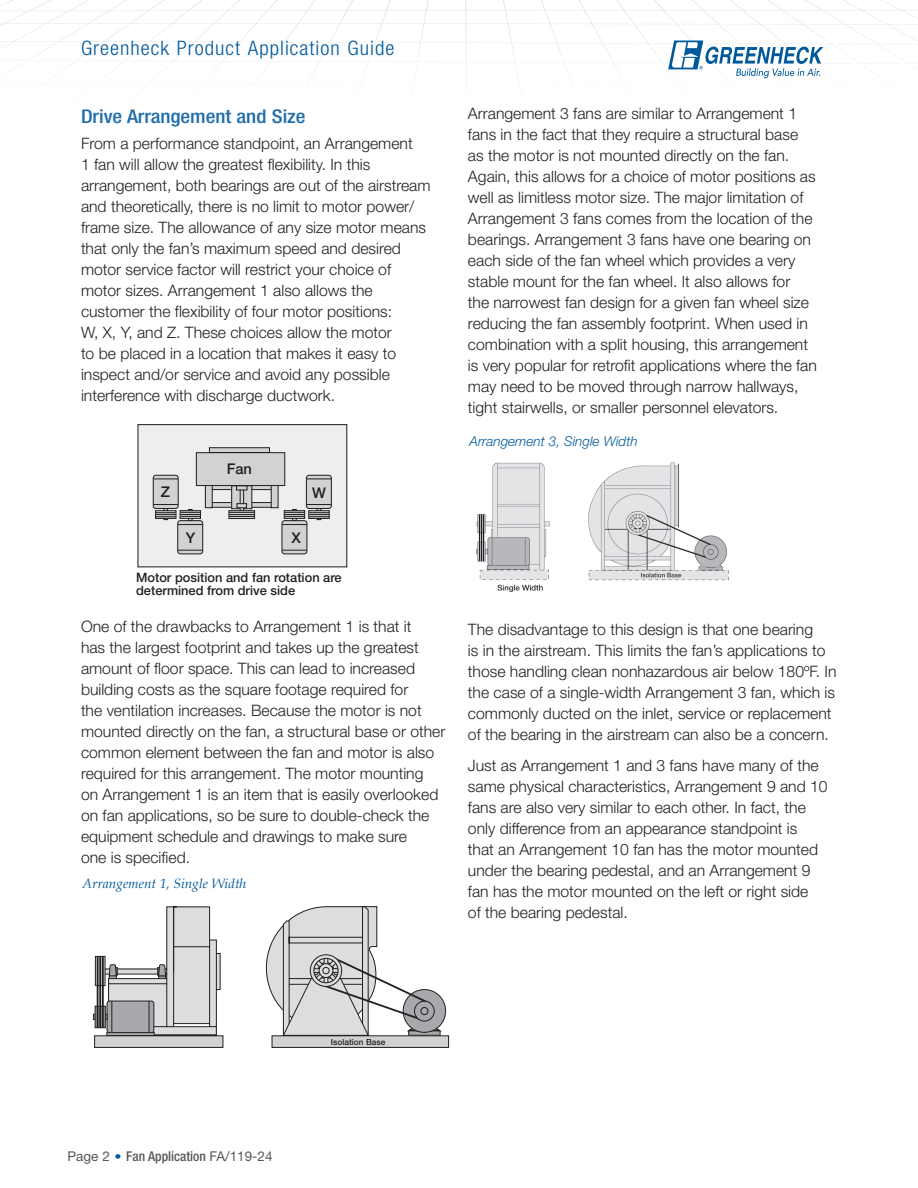
<style>
.page{position:relative;width:918px;height:1188px;background:#fff}
.page>*{position:absolute;margin:0;border:0;box-sizing:border-box;transform-origin:0 0}
.t1{font:300 condensed 19.95px "Helvetica Neue LT Std";letter-spacing:.05em;color:#00599b;scale:1.05 1}
.t2{font:500 condensed 18.9px "Helvetica Neue LT Std";letter-spacing:-.005em;color:#216eaa;scale:1.11 1}
.t3{font:300 15.75px/21px "Helvetica Neue LT Std";color:#231f20}
.t4{font:500 14.7px "Helvetica Neue LT Std";color:#231f20}
.t5{font:13.5px "Helvetica Neue LT Std";color:#57585a}
.t6{font:italic 13.5px "Book Antiqua";color:#00599b}
.t7{font:italic 300 13.5px "Helvetica Neue LT Std";color:#00599b}
.t8{font:500 12.9px/12.9px "Helvetica Neue LT Std";color:#231f20}
.t9{font:500 8.4px "Helvetica Neue LT Std";color:#231f20}
.s1{font-weight:300;font-size:12.9px;color:#00599b}
.s2{font-weight:500;font-stretch:condensed}
</style>
<div class="page">
<svg style="left:0;top:0;width:918px;height:79px"></svg>
<div style="left:138px;top:425px;width:209px;height:142px;background:#eeeeef"></div>
<div style="left:137px;top:424px;width:210px;height:143px;border:1px solid #231f20"></div>
<div style="left:207px;top:485px;width:70px;height:5px;background:#d1d2d4"></div>
<div style="left:207px;top:485px;width:70px;height:5px;border:1px solid #231f20"></div>
<hr style="left:207px;top:503px;width:69px;height:4px;background:#d1d2d4">
<div style="left:207px;top:502px;width:70px;height:6px;border:1px solid #231f20"></div>
<div style="left:209px;top:448px;width:60px;height:5px;background:#d1d2d4"></div>
<div style="left:209px;top:447px;width:61px;height:6px;border:1px solid #231f20"></div>
<div style="left:271px;top:485px;width:7px;height:23px;background:#d1d2d4"></div>
<div style="left:271px;top:484px;width:8px;height:24px;border:1px solid #231f20"></div>
<div style="left:205px;top:485px;width:7px;height:23px;background:#d1d2d4"></div>
<div style="left:205px;top:484px;width:8px;height:24px;border:1px solid #231f20"></div>
<svg style="left:233px;top:488px;width:17px;height:19px"></svg>
<div style="left:231px;top:485px;width:21px;height:24px;border:1px solid #231f20"></div>
<div style="left:282px;top:521px;width:25px;height:33px;background:#d1d2d4;border-radius:3px"></div>
<div style="left:281px;top:520px;width:26px;height:34px;border:1px solid #231f20;border-radius:3px"></div>
<svg style="left:282px;top:550px;width:25px;height:1px"></svg>
<div style="left:306px;top:475px;width:25px;height:33px;background:#d1d2d4;border-radius:3px"></div>
<div style="left:306px;top:475px;width:26px;height:34px;border:1px solid #231f20;border-radius:3px"></div>
<svg style="left:307px;top:479px;width:24px;height:1px"></svg>
<svg style="left:282px;top:504px;width:49px;height:21px"></svg>
<div style="left:178px;top:521px;width:25px;height:33px;background:#d1d2d4;border-radius:3px"></div>
<div style="left:177px;top:520px;width:26px;height:34px;border:1px solid #231f20;border-radius:3px"></div>
<svg style="left:178px;top:550px;width:25px;height:1px"></svg>
<svg style="left:178px;top:524px;width:25px;height:1px"></svg>
<div style="left:188px;top:509px;width:4px;height:12px;border:1px solid #231f20"></div>
<div style="left:180px;top:510px;width:21px;height:9px;border:1px solid #231f20"></div>
<div style="left:153px;top:475px;width:25px;height:33px;background:#d1d2d4;border-radius:3px"></div>
<div style="left:153px;top:475px;width:26px;height:34px;border:1px solid #231f20;border-radius:3px"></div>
<svg style="left:153px;top:479px;width:25px;height:1px"></svg>
<svg style="left:153px;top:504px;width:25px;height:1px"></svg>
<div style="left:164px;top:508px;width:4px;height:12px;border:1px solid #231f20"></div>
<div style="left:155px;top:510px;width:21px;height:9px;border:1px solid #231f20"></div>
<svg style="left:156px;top:512px;width:44px;height:5px"></svg>
<div style="left:240px;top:485px;width:4px;height:34px;border:1px solid #231f20"></div>
<hr style="left:237px;top:504px;width:10px;height:4px;background:#d1d2d4">
<div style="left:236px;top:503px;width:11px;height:5px;border:1px solid #231f20"></div>
<hr style="left:236px;top:486px;width:11px;height:4px;background:#d1d2d4">
<div style="left:236px;top:485px;width:12px;height:5px;border:1px solid #231f20"></div>
<div style="left:228px;top:510px;width:27px;height:9px;border:1px solid #231f20"></div>
<svg style="left:229px;top:512px;width:25px;height:5px"></svg>
<div style="left:196px;top:453px;width:89px;height:33px;background:#d1d2d4"></div>
<div style="left:196px;top:452px;width:89px;height:34px;border:1px solid #231f20"></div>
<svg style="left:95px;top:906px;width:126px;height:129px"></svg>
<hr style="left:173px;top:942px;width:1px;height:85px;background:#231f20">
<div style="left:107px;top:1001px;width:47px;height:32px;background:#a8a9ad;border-radius:3px"></div>
<div style="left:107px;top:1001px;width:47px;height:32px;border:1px solid #231f20;border-radius:3px"></div>
<div style="left:93px;top:1014px;width:14px;height:6px;border:1px solid #231f20"></div>
<hr style="left:112px;top:1001px;width:1px;height:32px;background:#231f20">
<hr style="left:149px;top:1001px;width:1px;height:32px;background:#231f20">
<div style="left:95px;top:956px;width:10px;height:30px;background:#b4b4b6"></div>
<div style="left:95px;top:956px;width:10px;height:30px;border:1px solid #231f20"></div>
<div style="left:95px;top:1006px;width:10px;height:22px;background:#8b8b8f"></div>
<div style="left:95px;top:1006px;width:11px;height:22px;border:1px solid #231f20"></div>
<hr style="left:102px;top:956px;width:2px;height:72px;background:#231f20">
<hr style="left:99px;top:956px;width:2px;height:72px;background:#231f20">
<hr style="left:97px;top:956px;width:2px;height:72px;background:#231f20">
<div style="left:107px;top:1032px;width:48px;height:4px;border:1px solid #231f20"></div>
<div style="left:95px;top:1036px;width:128px;height:11px;background:#d1d2d4"></div>
<div style="left:94px;top:1035px;width:129px;height:13px;border:1px solid #231f20"></div>
<div style="left:272px;top:1036px;width:177px;height:11px;background:#d1d2d4"></div>
<div style="left:272px;top:1035px;width:177px;height:13px;border:1px solid #231f20"></div>
<div style="left:403px;top:989px;width:43px;height:44px;border:1px solid #231f20;border-radius:50%"></div>
<svg style="left:265px;top:906px;width:179px;height:130px"></svg>
<img style="left:476px;top:462px;width:74px;height:130px">
<img style="left:588px;top:462px;width:140px;height:119px">
<p class="t1" style="left:81px;top:37px;width:300px">Greenheck Product Application Guide</p>
<p class="t2" style="left:81px;top:105px;width:204px">Drive Arrangement and Size</p>
<p class="t3" style="left:81px;top:133px;width:351px">From a performance standpoint, an Arrangement<br>1 fan will allow the greatest flexibility. In this arrangement, both bearings are out of the airstream and theoretically, there is no limit to motor power/ frame size. The allowance of any size motor means that only the fan’s maximum speed and desired motor service factor will restrict your choice of motor sizes. Arrangement 1 also allows the customer the flexibility of four motor positions:<br>W, X, Y, and Z. These choices allow the motor<br>to be placed in a location that makes it easy to inspect and/or service and avoid any possible interference with discharge ductwork.</p>
<p class="t4" style="left:161px;top:483px;width:11px">Z</p>
<p class="t4" style="left:227px;top:460px;width:27px">Fan</p>
<p class="t4" style="left:312px;top:484px;width:15px">W</p>
<p class="t4" style="left:186px;top:529px;width:11px">Y</p>
<p class="t4" style="left:292px;top:529px;width:11px">X</p>
<p class="t8" style="left:136px;top:570px;width:207px">Motor position and fan rotation are determined from drive side</p>
<p class="t3" style="left:81px;top:615px;width:366px">One of the drawbacks to Arrangement 1 is that it<br>has the largest footprint and takes up the greatest amount of floor space. This can lead to increased building costs as the square footage required for<br>the ventilation increases. Because the motor is not mounted directly on the fan, a structural base or other common element between the fan and motor is also required for this arrangement. The motor mounting<br>on Arrangement 1 is an item that is easily overlooked on fan applications, so be sure to double-check the equipment schedule and drawings to make sure<br>one is specified.</p>
<p class="t6" style="left:82px;top:874px;width:165px">Arrangement 1, Single Width</p>
<p class="t3" style="left:468px;top:103px;width:350px">Arrangement 3 fans are similar to Arrangement 1 fans in the fact that they require a structural base as the motor is not mounted directly on the fan.<br>Again, this allows for a choice of motor positions as well as limitless motor size. The major limitation of Arrangement 3 fans comes from the location of the bearings. Arrangement 3 fans have one bearing on each side of the fan wheel which provides a very stable mount for the fan wheel. It also allows for<br>the narrowest fan design for a given fan wheel size reducing the fan assembly footprint. When used in combination with a split housing, this arrangement is very popular for retrofit applications where the fan may need to be moved through narrow hallways, tight stairwells, or smaller personnel elevators.</p>
<p class="t7" style="left:470px;top:433px;width:170px">Arrangement 3, Single Width</p>
<p class="t3" style="left:468px;top:618px;width:370px">The disadvantage to this design is that one bearing<br>is in the airstream. This limits the fan’s applications to those handling clean nonhazardous air below 180oF. In the case of a single-width Arrangement 3 fan, which is commonly ducted on the inlet, service or replacement of the bearing in the airstream can also be a concern.</p>
<p class="t3" style="left:468px;top:755px;width:361px">Just as Arrangement 1 and 3 fans have many of the same physical characteristics, Arrangement 9 and 10 fans are also very similar to each other. In fact, the only difference from an appearance standpoint is<br>that an Arrangement 10 fan has the motor mounted under the bearing pedestal, and an Arrangement 9 fan has the motor mounted on the left or right side<br>of the bearing pedestal.</p>
<p class="t5" style="left:68px;top:1148px;width:207px">Page 2 <span class="s1">•</span> <span class="s2">Fan Application</span> FA/119-24</p>
<p class="t9" style="left:331px;top:1037px;width:56px">Isolation Base</p>
</div>
